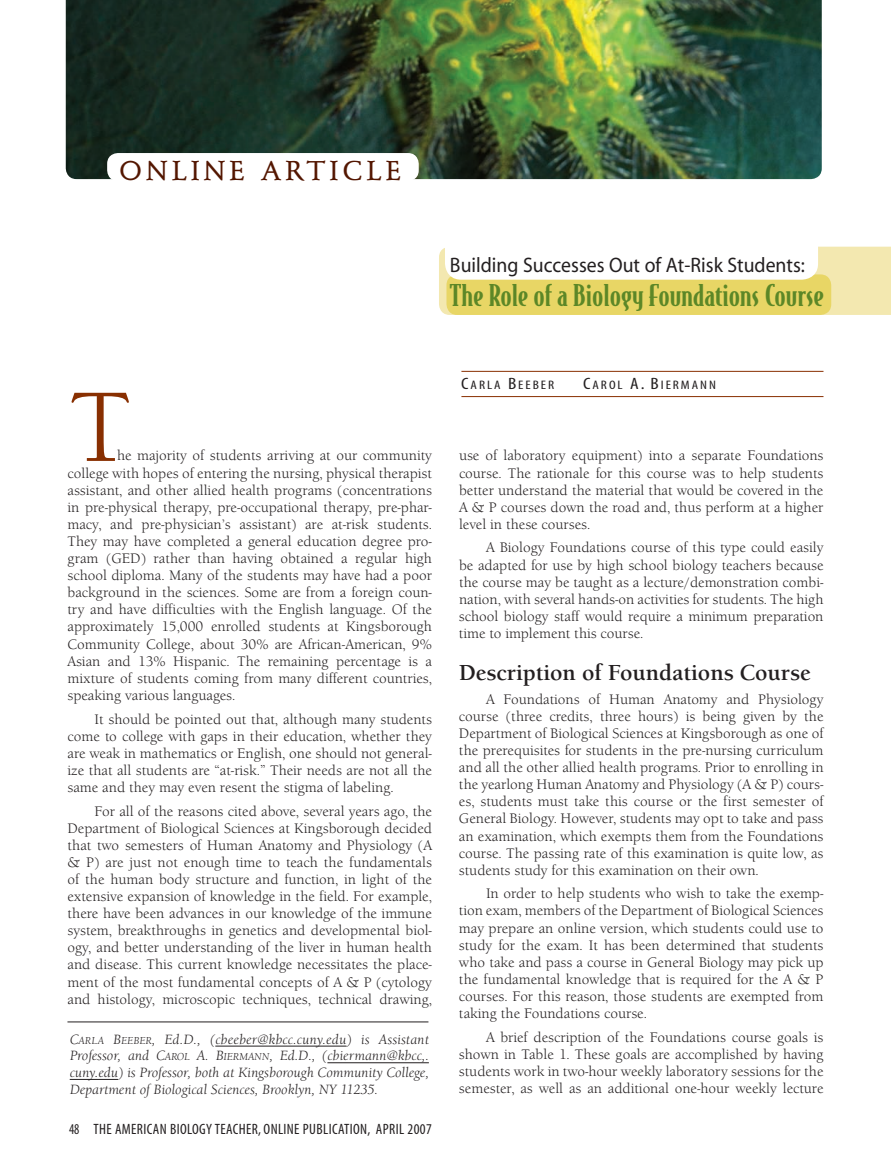
<style>
.page{position:relative;width:891px;height:1175px;background:#fff}
.page>*{position:absolute;margin:0;border:0;box-sizing:border-box;transform-origin:0 0}
.t1{font:102.15px "Berkeley Old ITC";color:#882f01}
.t2{font:28.5px "Bodega Serif Medium Oldstyle";color:#5c8727;scale:1.15 1}
.t3{font:500 27px "Stempel Schneidler";letter-spacing:.15em;color:#531600}
.t4{font:700 22.5px "Berkeley Old ITC";color:#231f20}
.t5{font:21px "Myriad";color:#231f20;scale:.94 1}
.t6{font:condensed 15px "Myriad";letter-spacing:.025em;color:#231f20;scale:.9 1}
.t7{font:14.25px/17.1px "Berkeley Old ITC";color:#231f20;text-align:justify}
.t8{font:italic 13.8px/16.6px "Berkeley Old ITC";color:#231f20;text-align:justify}
.t9{font:condensed 12.3px "Myriad";letter-spacing:.135em;color:#231f20;scale:1.2 1}
.s1{font-size:10.35px}
.s2{font-size:16.5px}
</style>
<div class="page">
<svg style="left:439px;top:246px;width:452px;height:69px"></svg>
<hr style="left:461px;top:396px;width:362px;height:1px;background:#882f01">
<hr style="left:461px;top:371px;width:362px;height:1px;background:#882f01">
<hr style="left:67px;top:1021px;width:361px;height:1px;background:#231f20">
<hr style="left:215px;top:1045px;width:132px;height:1px;background:#231f20">
<hr style="left:327px;top:1062px;width:102px;height:1px;background:#231f20">
<hr style="left:70px;top:1079px;width:48px;height:1px;background:#231f20">
<img style="left:66px;top:0;width:756px;height:179px">
<svg style="left:107px;top:153px;width:312px;height:27px"></svg>
<h3 class="t3" style="left:119px;top:155px;width:284px">ONLINE ARTICLE</h3>
<h3 class="t5" style="left:450px;top:254px;width:379px">Building Successes Out of At-Risk Students:</h3>
<h2 class="t2" style="left:450px;top:278px;width:327px">The Role of a Biology Foundations Course</h2>
<h1 class="t1" style="left:70px;top:368px;width:62px">T</h1>
<p class="t7" style="left:67px;top:447px;width:366px;text-indent:50px">he majority of students arriving at our community college with hopes of entering the nursing, physical therapist assistant, and other allied health programs (concentrations in pre-physical therapy, pre-occupational therapy, pre-phar&shy;macy, and pre-physician’s assistant) are at-risk students.<br>They may have completed a general education degree pro&shy;gram (GED) rather than having obtained a regular high school diploma. Many of the students may have had a poor background in the sciences. Some are from a foreign coun&shy;try and have difficulties with the English language. Of the approximately 15,000 enrolled students at Kingsborough Community College, about 30% are African-American, 9% Asian and 13% Hispanic. The remaining percentage is a mixture of students coming from many different countries, speaking various languages.</p>
<p class="t7" style="left:67px;top:710px;width:366px;text-indent:27px">It should be pointed out that, although many students come to college with gaps in their education, whether they are weak in mathematics or English, one should not general&shy;ize that all students are “at-risk.” Their needs are not all the same and they may even resent the stigma of labeling.</p>
<p class="t7" style="left:67px;top:802px;width:366px;text-indent:27px">For all of the reasons cited above, several years ago, the Department of Biological Sciences at Kingsborough decided that two semesters of Human Anatomy and Physiology (A &amp; P) are just not enough time to teach the fundamentals of the human body structure and function, in light of the extensive expansion of knowledge in the field. For example, there have been advances in our knowledge of the immune system, breakthroughs in genetics and developmental biol&shy;ogy, and better understanding of the liver in human health and disease. This current knowledge necessitates the place&shy;ment of the most fundamental concepts of A &amp; P (cytology and histology, microscopic techniques, technical drawing,</p>
<p class="t8" style="left:70px;top:1031px;width:361px">C<span class="s1">ARLA</span> B<span class="s1">EEBER</span>, Ed.D., (cbeeber@kbcc.cuny.edu) is Assistant Professor, and C<span class="s1">AROL</span> A. B<span class="s1">IERMANN</span>, Ed.D., (cbiermann@kbcc,. cuny.edu) is Professor, both at Kingsborough Community College, Department of Biological Sciences, Brooklyn, NY 11235.</p>
<p class="t6" style="left:69px;top:1121px;width:405px">48 THE AMERICAN BIOLOGY TEACHER, ONLINE PUBLICATION, APRIL 2007</p>
<p class="t9" style="left:461px;top:379px;width:79px"><span class="s2">C</span>ARLA <span class="s2">B</span>EEBER</p>
<p class="t9" style="left:583px;top:379px;width:112px"><span class="s2">C</span>AROL <span class="s2">A. B</span>IERMANN</p>
<p class="t7" style="left:459px;top:447px;width:366px">use of laboratory equipment) into a separate Foundations course. The rationale for this course was to help students better understand the material that would be covered in the A &amp; P courses down the road and, thus perform at a higher level in these courses.</p>
<p class="t7" style="left:459px;top:539px;width:366px;text-indent:27px">A Biology Foundations course of this type could easily be adapted for use by high school biology teachers because the course may be taught as a lecture/demonstration combi&shy;nation, with several hands-on activities for students. The high school biology staff would require a minimum preparation time to implement this course.</p>
<h3 class="t4" style="left:459px;top:659px;width:353px">Description of Foundations Course</h3>
<p class="t7" style="left:459px;top:690px;width:366px;text-indent:27px">A Foundations of Human Anatomy and Physiology course (three credits, three hours) is being given by the Department of Biological Sciences at Kingsborough as one of the prerequisites for students in the pre-nursing curriculum and all the other allied health programs. Prior to enrolling in the yearlong Human Anatomy and Physiology (A &amp; P) cours&shy;es, students must take this course or the first semester of General Biology. However, students may opt to take and pass an examination, which exempts them from the Foundations course. The passing rate of this examination is quite low, as students study for this examination on their own.</p>
<p class="t7" style="left:459px;top:885px;width:366px;text-indent:27px">In order to help students who wish to take the exemp&shy;tion exam, members of the Department of Biological Sciences may prepare an online version, which students could use to study for the exam. It has been determined that students who take and pass a course in General Biology may pick up the fundamental knowledge that is required for the A &amp; P courses. For this reason, those students are exempted from taking the Foundations course.</p>
<p class="t7" style="left:459px;top:1028px;width:366px;text-indent:27px">A brief description of the Foundations course goals is shown in Table 1. These goals are accomplished by having students work in two-hour weekly laboratory sessions for the semester, as well as an additional one-hour weekly lecture</p>
</div>
